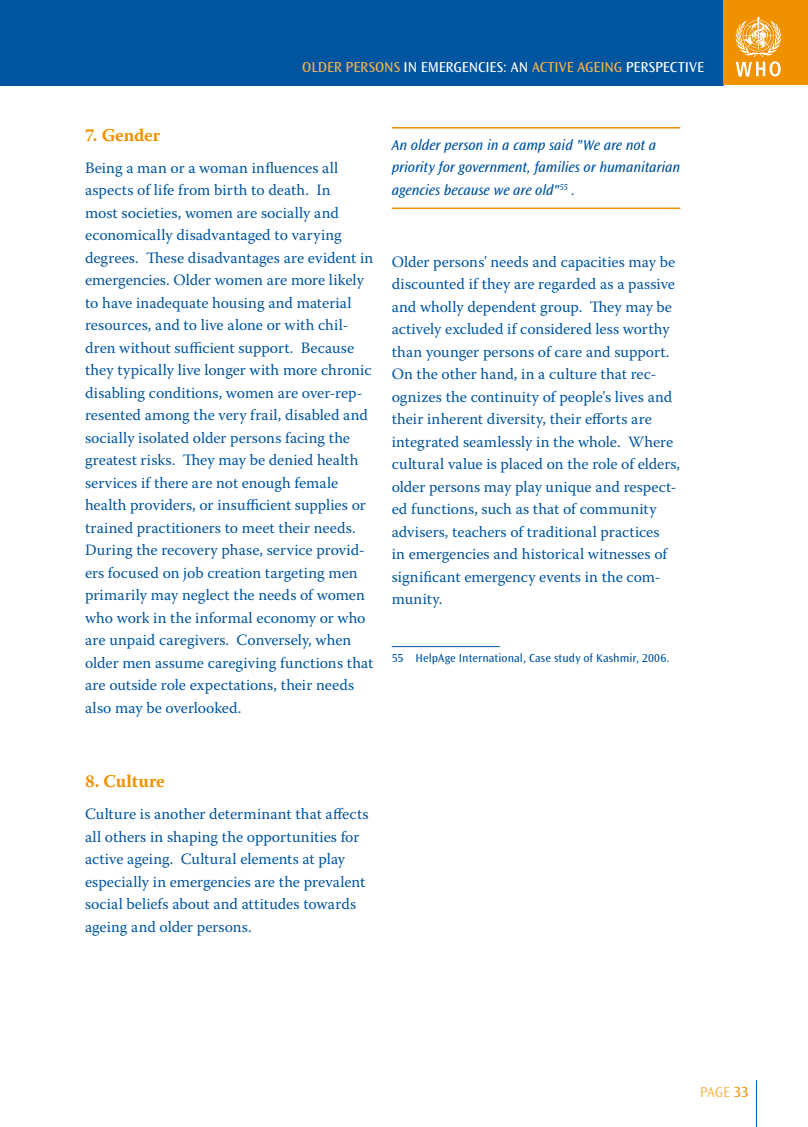
<style>
.page{position:relative;width:808px;height:1127px;background:#fff}
.page>*{position:absolute;margin:0;border:0;box-sizing:border-box;transform-origin:0 0}
.t1{font:700 18px "Warnock Pro";letter-spacing:-.01em;color:#f09100}
.t2{font:15.75px/22.5px "Warnock Pro";color:#0055a0}
.t3{font:15.3px "Ocean Sans Std";color:#f09100}
.t4{font:italic 15px/22.5px "Ocean Sans Std";letter-spacing:-.01em;color:#0055a0}
.t5{font:15px "Ocean Sans Std";color:#fff}
.t6{font:15px "Ocean Sans Std";color:#f6bd66}
.t7{font:12px "Ocean Sans Std";letter-spacing:.005em;color:#0055a0}
.s1{color:#f5b24d}
</style>
<div class="page">
<div style="left:0;top:0;width:723px;height:85px;background:#0055a0"></div>
<hr style="left:756px;top:1080px;width:1px;height:47px;background:#0055a0">
<div style="left:723px;top:0;width:85px;height:85px;background:#f09100"></div>
<svg style="left:736px;top:17px;width:45px;height:59px"></svg>
<hr style="left:392px;top:127px;width:288px;height:2px;background:#f09100">
<hr style="left:392px;top:208px;width:288px;height:1px;background:#f09100">
<hr style="left:392px;top:646px;width:108px;height:1px;background:#0055a0">
<p class="t5" style="left:302px;top:59px;width:403px"><span class="s1">OLDER PERSONS</span> IN EMERGENCIES: AN <span class="s1">ACTIVE AGEING</span> PERSPECTIVE</p>
<p class="t1" style="left:85px;top:124px;width:77px">7. Gender</p>
<p class="t2" style="left:85px;top:156px;width:290px">Being a man or a woman influences all aspects of life from birth to death. In<br>most societies, women are socially and economically disadvantaged to varying degrees. These disadvantages are evident in emergencies. Older women are more likely to have inadequate housing and material resources, and to live alone or with chil&shy;dren without sufficient support. Because they typically live longer with more chronic disabling conditions, women are over-rep&shy;resented among the very frail, disabled and socially isolated older persons facing the greatest risks. They may be denied health services if there are not enough female health providers, or insufficient supplies or trained practitioners to meet their needs.<br>During the recovery phase, service provid&shy;ers focused on job creation targeting men primarily may neglect the needs of women who work in the informal economy or who are unpaid caregivers. Conversely, when older men assume caregiving functions that are outside role expectations, their needs also may be overlooked.</p>
<p class="t4" style="left:392px;top:134px;width:290px">An older person in a camp said "We are not a priority for government, families or humanitarian agencies because we are old"<sup>55</sup> .</p>
<p class="t2" style="left:392px;top:250px;width:290px">Older persons' needs and capacities may be discounted if they are regarded as a passive and wholly dependent group. They may be actively excluded if considered less worthy than younger persons of care and support.<br>On the other hand, in a culture that rec&shy;ognizes the continuity of people's lives and their inherent diversity, their efforts are integrated seamlessly in the whole. Where cultural value is placed on the role of elders, older persons may play unique and respect&shy;ed functions, such as that of community advisers, teachers of traditional practices<br>in emergencies and historical witnesses of significant emergency events in the com&shy;munity.</p>
<p class="t7" style="left:392px;top:651px;width:279px">55 HELPAGE I NTERNATIONAL, CASE STUDY OF KASHMIR, 2006.</p>
<p class="t1" style="left:85px;top:771px;width:81px">8. Culture</p>
<p class="t2" style="left:85px;top:802px;width:285px">Culture is another determinant that affects all others in shaping the opportunities for active ageing. Cultural elements at play especially in emergencies are the prevalent social beliefs about and attitudes towards ageing and older persons.</p>
<p class="t6" style="left:700px;top:1084px;width:9px">PAGE</p>
<p class="t3" style="left:734px;top:1083px;width:16px">33</p>
</div>
